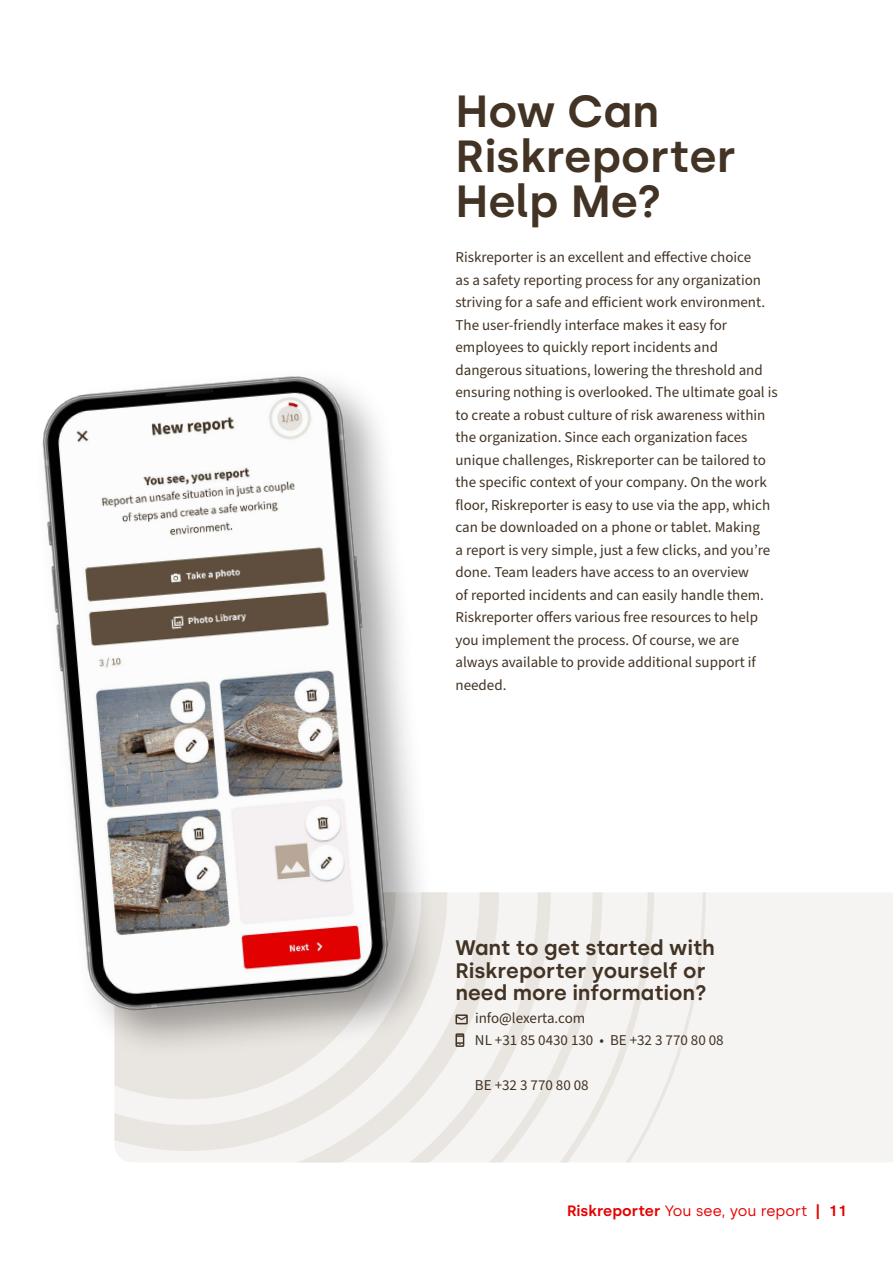
<style>
.page{position:relative;width:893px;height:1263px;background:#fff}
.page>*{position:absolute;margin:0;border:0;box-sizing:border-box;transform-origin:0 0}
.t1{font:600 45px/45px "Silka";color:#423324}
.t2{font:600 21px/22.5px "Silka";color:#423324}
.t3{font:15px/22.5px "Source Sans Pro";color:#423324}
.t4{font:15px "Silka";color:#e60000}
.s1{font-weight:600}
</style>
<div class="page">
<div style="left:706px;top:893px;width:187px;height:269px;background:#f6f4f3"></div>
<svg style="left:114px;top:892px;width:592px;height:270px;fill:#f6f4f3"></svg>
<div style="left:33px;top:366px;width:407px;height:694px;background:#000;opacity:.35"></div>
<img style="left:33px;top:366px;width:372px;height:659px">
<svg style="left:455px;top:1014px;width:13px;height:10px"></svg>
<svg style="left:455px;top:1033px;width:9px;height:14px"></svg>
<h1 class="t1" style="left:455px;top:89px;width:282px">How Can<br>Riskreporter<br>Help Me?</h1>
<p class="t3" style="left:455px;top:247px;width:324px">Riskreporter is an excellent and effective choice<br>as a safety reporting process for any organization striving for a safe and efficient work environment.<br>The user-friendly interface makes it easy for employees to quickly report incidents and dangerous situations, lowering the threshold and ensuring nothing is overlooked. The ultimate goal is to create a robust culture of risk awareness within the organization. Since each organization faces unique challenges, Riskreporter can be tailored to the specific context of your company. On the work floor, Riskreporter is easy to use via the app, which can be downloaded on a phone or tablet. Making<br>a report is very simple, just a few clicks, and you’re done. Team leaders have access to an overview<br>of reported incidents and can easily handle them.<br>Riskreporter offers various free resources to help you implement the process. Of course, we are always available to provide additional support if needed.</p>
<h2 class="t2" style="left:455px;top:937px;width:261px">Want to get started with<br>Riskreporter yourself or need more information?</h2>
<p class="t3" style="left:475px;top:1007px;width:250px">info@lexerta.com<br>NL +31 85 0430 130 • BE +32 3 770 80 08</p>
<p class="t3" style="left:475px;top:1075px;width:115px">BE +32 3 770 80 08</p>
<p class="t4" style="left:567px;top:1202px;width:281px"><span class="s1">Riskreporter</span> You see, you report <span class="s1">| 11</span></p>
</div>
